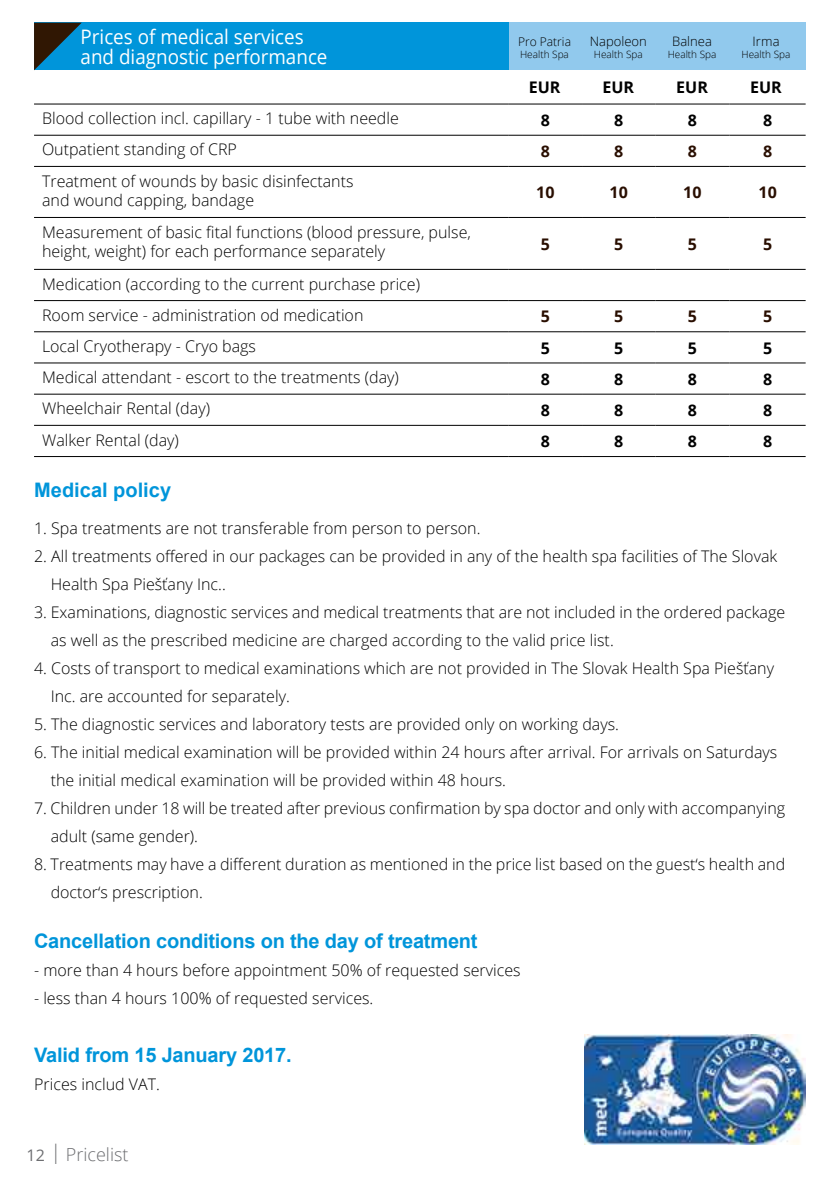
<style>
.page{position:relative;width:840px;height:1191px;background:#fff}
.page>*{position:absolute;margin:0;border:0;box-sizing:border-box;transform-origin:0 0}
.t1{font:700 20px "Arial";letter-spacing:-.01em;color:#0095da}
.t2{font:20px/20px "Open Sans";color:#fff;scale:.94 1}
.t3{font:300 18px "Open Sans";color:#6d6e71}
.t4{font:300 16px/28px "Open Sans";color:#000}
.t5{font:700 16px "Open Sans";color:#000}
.t6{font:700 16px "Open Sans";letter-spacing:.01em;color:#290e00}
.t7{font:300 13px "Open Sans";color:#000}
.t8{font:300 12px "Open Sans";color:#000}
.t9{font:300 10px "Open Sans";color:#000}
.s1{font-weight:400;font-size:16px}
.s2{font-size:20px}
</style>
<div class="page">
<div style="left:34px;top:23px;width:480px;height:47px;background:#0095da"></div>
<div style="left:509px;top:23px;width:296px;height:47px;background:#91c9ed"></div>
<hr style="left:34px;top:104px;width:474px;height:1px;background:#000">
<hr style="left:508px;top:104px;width:73px;height:1px;background:#000">
<hr style="left:581px;top:104px;width:74px;height:1px;background:#000">
<hr style="left:655px;top:104px;width:74px;height:1px;background:#000">
<hr style="left:729px;top:104px;width:76px;height:1px;background:#000">
<hr style="left:34px;top:135px;width:474px;height:1px;background:#000">
<hr style="left:508px;top:135px;width:73px;height:1px;background:#000">
<hr style="left:581px;top:135px;width:74px;height:1px;background:#000">
<hr style="left:655px;top:135px;width:74px;height:1px;background:#000">
<hr style="left:729px;top:135px;width:76px;height:1px;background:#000">
<hr style="left:34px;top:166px;width:474px;height:1px;background:#000">
<hr style="left:508px;top:166px;width:73px;height:1px;background:#000">
<hr style="left:581px;top:166px;width:74px;height:1px;background:#000">
<hr style="left:655px;top:166px;width:74px;height:1px;background:#000">
<hr style="left:729px;top:166px;width:76px;height:1px;background:#000">
<hr style="left:34px;top:217px;width:474px;height:1px;background:#000">
<hr style="left:508px;top:217px;width:73px;height:1px;background:#000">
<hr style="left:581px;top:217px;width:74px;height:1px;background:#000">
<hr style="left:655px;top:217px;width:74px;height:1px;background:#000">
<hr style="left:729px;top:217px;width:76px;height:1px;background:#000">
<hr style="left:34px;top:269px;width:474px;height:1px;background:#000">
<hr style="left:508px;top:269px;width:73px;height:1px;background:#000">
<hr style="left:581px;top:269px;width:74px;height:1px;background:#000">
<hr style="left:655px;top:269px;width:74px;height:1px;background:#000">
<hr style="left:729px;top:269px;width:76px;height:1px;background:#000">
<hr style="left:34px;top:300px;width:474px;height:1px;background:#000">
<hr style="left:508px;top:300px;width:73px;height:1px;background:#000">
<hr style="left:581px;top:300px;width:74px;height:1px;background:#000">
<hr style="left:655px;top:300px;width:74px;height:1px;background:#000">
<hr style="left:729px;top:300px;width:76px;height:1px;background:#000">
<hr style="left:34px;top:331px;width:474px;height:1px;background:#000">
<hr style="left:508px;top:331px;width:73px;height:1px;background:#000">
<hr style="left:581px;top:331px;width:74px;height:1px;background:#000">
<hr style="left:655px;top:331px;width:74px;height:1px;background:#000">
<hr style="left:729px;top:331px;width:76px;height:1px;background:#000">
<hr style="left:34px;top:362px;width:474px;height:1px;background:#000">
<hr style="left:508px;top:362px;width:73px;height:1px;background:#000">
<hr style="left:581px;top:362px;width:74px;height:1px;background:#000">
<hr style="left:655px;top:362px;width:74px;height:1px;background:#000">
<hr style="left:729px;top:362px;width:76px;height:1px;background:#000">
<hr style="left:34px;top:394px;width:474px;height:1px;background:#000">
<hr style="left:508px;top:394px;width:73px;height:1px;background:#000">
<hr style="left:581px;top:394px;width:74px;height:1px;background:#000">
<hr style="left:655px;top:394px;width:74px;height:1px;background:#000">
<hr style="left:729px;top:394px;width:76px;height:1px;background:#000">
<hr style="left:34px;top:425px;width:474px;height:1px;background:#000">
<hr style="left:508px;top:425px;width:73px;height:1px;background:#000">
<hr style="left:581px;top:425px;width:74px;height:1px;background:#000">
<hr style="left:655px;top:425px;width:74px;height:1px;background:#000">
<hr style="left:729px;top:425px;width:76px;height:1px;background:#000">
<hr style="left:34px;top:456px;width:474px;height:1px;background:#000">
<hr style="left:508px;top:456px;width:73px;height:1px;background:#000">
<hr style="left:581px;top:456px;width:74px;height:1px;background:#000">
<hr style="left:655px;top:456px;width:74px;height:1px;background:#000">
<hr style="left:729px;top:456px;width:76px;height:1px;background:#000">
<svg style="left:34px;top:23px;width:48px;height:47px"></svg>
<img style="left:584px;top:1034px;width:221px;height:110px">
<p class="t2" style="left:81px;top:26px;width:264px">Prices of medical services and diagnostic performance</p>
<p class="t8" style="left:517px;top:33px;width:54px">Pro Patria</p>
<p class="t9" style="left:520px;top:47px;width:50px">Health Spa</p>
<p class="t7" style="left:589px;top:33px;width:58px">Napoleon</p>
<p class="t9" style="left:593px;top:48px;width:50px">Health Spa</p>
<p class="t7" style="left:671px;top:33px;width:41px">Balnea</p>
<p class="t9" style="left:667px;top:48px;width:50px">Health Spa</p>
<p class="t7" style="left:752px;top:33px;width:29px">Irma</p>
<p class="t9" style="left:741px;top:48px;width:50px">Health Spa</p>
<p class="t5" style="left:528px;top:76px;width:33px">EUR</p>
<p class="t5" style="left:602px;top:76px;width:33px">EUR</p>
<p class="t5" style="left:675px;top:76px;width:33px">EUR</p>
<p class="t5" style="left:749px;top:76px;width:33px">EUR</p>
<p class="t4" style="left:42px;top:104px;width:358px">Blood collection incl. capillary - 1 tube with needle</p>
<p class="t5" style="left:540px;top:109px;width:11px">8</p>
<p class="t5" style="left:613px;top:109px;width:11px">8</p>
<p class="t5" style="left:687px;top:109px;width:11px">8</p>
<p class="t5" style="left:762px;top:109px;width:11px">8</p>
<p class="t4" style="left:42px;top:135px;width:196px">Outpatient standing of CRP</p>
<p class="t6" style="left:540px;top:140px;width:11px">8</p>
<p class="t6" style="left:613px;top:140px;width:11px">8</p>
<p class="t6" style="left:687px;top:140px;width:11px">8</p>
<p class="t6" style="left:762px;top:140px;width:11px">8</p>
<p class="t4" style="left:42px;top:171px;width:313px;line-height:19.2px">Treatment of wounds by basic disinfectants and wound capping, bandage</p>
<p class="t6" style="left:536px;top:181px;width:20px">10</p>
<p class="t6" style="left:609px;top:181px;width:20px">10</p>
<p class="t6" style="left:682px;top:181px;width:20px">10</p>
<p class="t6" style="left:758px;top:181px;width:20px">10</p>
<p class="t4" style="left:42px;top:222px;width:430px;line-height:19.2px">Measurement of basic fital functions (blood pressure, pulse, height, weight) for each performance separately</p>
<p class="t4" style="left:42px;top:268px;width:379px;line-height:31.2px">Medication (according to the current purchase price)<br>Room service - administration od medication</p>
<p class="t6" style="left:540px;top:232px;width:11px">5</p>
<p class="t6" style="left:613px;top:232px;width:11px">5</p>
<p class="t6" style="left:687px;top:232px;width:11px">5</p>
<p class="t6" style="left:762px;top:232px;width:11px">5</p>
<p class="t6" style="left:540px;top:305px;width:11px">5</p>
<p class="t6" style="left:613px;top:305px;width:11px">5</p>
<p class="t6" style="left:687px;top:305px;width:11px">5</p>
<p class="t6" style="left:762px;top:305px;width:11px">5</p>
<p class="t4" style="left:42px;top:332px;width:215px">Local Cryotherapy - Cryo bags</p>
<p class="t5" style="left:540px;top:336px;width:11px">5</p>
<p class="t5" style="left:613px;top:336px;width:11px">5</p>
<p class="t5" style="left:687px;top:336px;width:11px">5</p>
<p class="t5" style="left:762px;top:336px;width:11px">5</p>
<p class="t4" style="left:42px;top:363px;width:358px">Medical attendant - escort to the treatments (day)</p>
<p class="t5" style="left:540px;top:367px;width:11px">8</p>
<p class="t5" style="left:613px;top:367px;width:11px">8</p>
<p class="t5" style="left:687px;top:367px;width:11px">8</p>
<p class="t5" style="left:762px;top:367px;width:11px">8</p>
<p class="t4" style="left:42px;top:394px;width:169px">Wheelchair Rental (day)</p>
<p class="t5" style="left:540px;top:399px;width:11px">8</p>
<p class="t5" style="left:613px;top:399px;width:11px">8</p>
<p class="t5" style="left:687px;top:399px;width:11px">8</p>
<p class="t5" style="left:762px;top:399px;width:11px">8</p>
<p class="t4" style="left:42px;top:425px;width:138px">Walker Rental (day)</p>
<p class="t5" style="left:540px;top:430px;width:11px">8</p>
<p class="t5" style="left:613px;top:430px;width:11px">8</p>
<p class="t5" style="left:687px;top:430px;width:11px">8</p>
<p class="t5" style="left:762px;top:430px;width:11px">8</p>
<p class="t1" style="left:34px;top:476px;width:138px">Medical policy</p>
<p class="t4" style="left:34px;top:514px;width:447px">1. Spa treatments are not transferable from person to person.</p>
<p class="t4" style="left:51px;top:542px;width:727px;text-indent:-17px">2. All treatments offered in our packages can be provided in any of the health spa facilities of The Slovak<br>Health Spa Piešťany Inc..</p>
<p class="t4" style="left:51px;top:598px;width:735px;text-indent:-17px">3. Examinations, diagnostic services and medical treatments that are not included in the ordered package as well as the prescribed medicine are charged according to the valid price list.</p>
<p class="t4" style="left:51px;top:654px;width:724px;text-indent:-17px">4. Costs of transport to medical examinations which are not provided in The Slovak Health Spa Piešťany<br>Inc. are accounted for separately.</p>
<p class="t4" style="left:34px;top:710px;width:586px">5. The diagnostic services and laboratory tests are provided only on working days.</p>
<p class="t4" style="left:51px;top:738px;width:727px;text-indent:-17px">6. The initial medical examination will be provided within 24 hours after arrival. For arrivals on Saturdays the initial medical examination will be provided within 48 hours.</p>
<p class="t4" style="left:51px;top:794px;width:735px;text-indent:-17px">7. Children under 18 will be treated after previous confirmation by spa doctor and only with accompanying adult (same gender).</p>
<p class="t4" style="left:51px;top:850px;width:735px;text-indent:-17px">8. Treatments may have a different duration as mentioned in the price list based on the guest‘s health and doctor‘s prescription.</p>
<p class="t1" style="left:34px;top:927px;width:445px">Cancellation conditions on the day of treatment</p>
<p class="t4" style="left:34px;top:955px;width:488px">- more than 4 hours before appointment 50% of requested services</p>
<p class="t4" style="left:34px;top:983px;width:340px">- less than 4 hours 100% of requested services.</p>
<p class="t1" style="left:34px;top:1042px;width:259px">Valid from 15 January 2017.</p>
<p class="t4" style="left:34px;top:1070px;width:127px">Prices includ VAT.</p>
<p class="t3" style="left:27px;top:1142px;width:103px"><span class="s1">12</span> <span class="s2">|</span> Pricelist</p>
</div>
